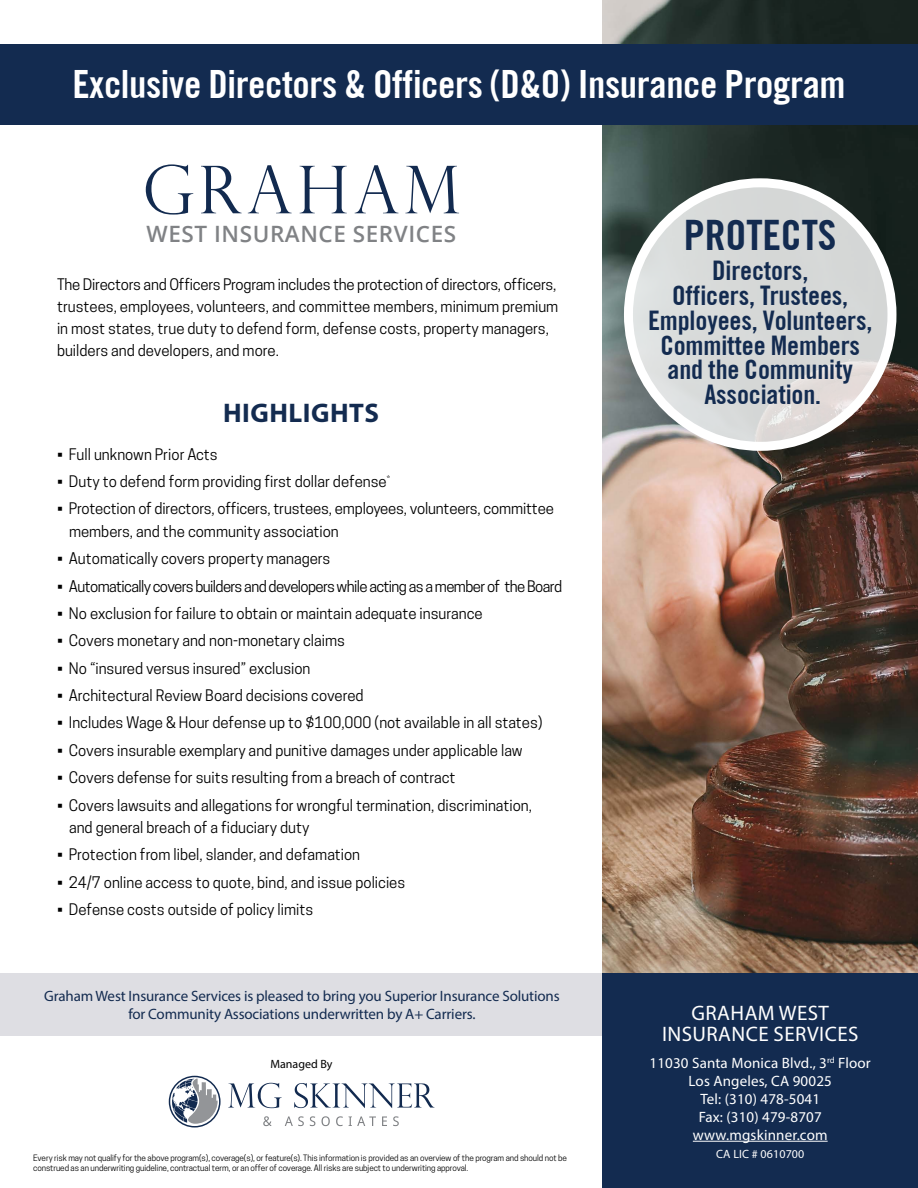
<style>
.page{position:relative;width:918px;height:1188px;background:#fff}
.page>*{position:absolute;margin:0;border:0;box-sizing:border-box;transform-origin:0 0}
.t1{font:300 66px "Perpetua Titling";letter-spacing:.075em;color:#122a4f}
.t2{font:700 42px "Traditionell Sans";letter-spacing:-.005em;color:#132b50}
.t3{font:700 39px "Traditionell Sans";letter-spacing:-.01em;color:#fff}
.t4{font:700 27px/24.8px "Traditionell Sans";letter-spacing:-.005em;color:#132b50;text-align:center}
.t5{font:700 27px "Myriad Pro";letter-spacing:.02em;color:#132b50}
.t6{font:600 22.5px "Open Sans";letter-spacing:.025em;color:#808285}
.t7{font:21px/21px "Myriad Pro";letter-spacing:.02em;color:#fff;text-align:center}
.t8{font:15px/21.8px "Cooper Hewitt";color:#000}
.t9{font:15px/18px "Myriad Pro";letter-spacing:-.01em;color:#132b50;text-align:center}
.t10{font:15px/18px "Myriad Pro";letter-spacing:.01em;color:#fff;text-align:center}
.t11{font:15px "Cooper Hewitt";letter-spacing:-.04em;color:#000}
.t12{font:12px "Myriad Pro";letter-spacing:.01em;color:#fff}
.t13{font:12px "Myriad Pro";color:#000}
.t14{font:8.25px/9.9px "Cooper Hewitt";letter-spacing:-.01em;color:#000}
</style>
<div class="page">
<div style="left:1px;top:973px;width:612px;height:63px;background:#dedee3"></div>
<svg style="left:228px;top:1083px;width:54px;height:25px"></svg>
<svg style="left:294px;top:1083px;width:141px;height:25px"></svg>
<svg style="left:169px;top:1076px;width:52px;height:52px"></svg>
<svg style="left:263px;top:1116px;width:9px;height:10px"></svg>
<svg style="left:285px;top:1116px;width:19px;height:10px"></svg>
<svg style="left:310px;top:1116px;width:5px;height:10px"></svg>
<svg style="left:322px;top:1116px;width:8px;height:10px"></svg>
<svg style="left:336px;top:1116px;width:7px;height:10px"></svg>
<svg style="left:349px;top:1116px;width:27px;height:10px"></svg>
<svg style="left:382px;top:1116px;width:5px;height:10px"></svg>
<svg style="left:393px;top:1116px;width:6px;height:10px"></svg>
<img style="left:602px;top:0;width:316px;height:973px">
<div style="left:0;top:44px;width:918px;height:80px;background:#132b50"></div>
<div style="left:602px;top:973px;width:316px;height:215px;background:#132b50"></div>
<hr style="left:693px;top:1141px;width:135px;height:1px;background:#fff">
<svg style="left:628px;top:183px;width:264px;height:263px;background:#dadcdb"></svg>
<div style="left:624px;top:178px;width:272px;height:273px;border:9px solid #fff;border-radius:50%"></div>
<h3 class="t3" style="left:72px;top:60px;width:775px">Exclusive Directors &amp; Officers (D&amp;O) Insurance Program</h3>
<h1 class="t1" style="left:142px;top:150px;width:320px">GRAHAM</h1>
<h3 class="t6" style="left:147px;top:218px;width:311px">WEST INSURANCE SERVICES</h3>
<p class="t8" style="left:57px;top:274px;width:503px">The Directors and Officers Program includes the protection of directors, officers, trustees, employees, volunteers, and committee members, minimum premium in most states, true duty to defend form, defense costs, property managers, builders and developers, and more.</p>
<h3 class="t5" style="left:223px;top:397px;width:157px">HIGHLIGHTS</h3>
<p class="t8" style="left:57px;top:443px;width:162px">• Full unknown Prior Acts</p>
<p class="t8" style="left:57px;top:470px;width:335px">• Duty to defend form providing first dollar defense<sup>*</sup></p>
<p class="t8" style="left:69px;top:497px;width:486px;line-height:22.5px;text-indent:-12px">• Protection of directors, officers, trustees, employees, volunteers, committee members, and the community association</p>
<p class="t8" style="left:57px;top:548px;width:275px">• Automatically covers property managers</p>
<p class="t11" style="left:57px;top:577px;width:507px">• Automatically covers builders and developers while acting as a member of the Board</p>
<p class="t8" style="left:57px;top:602px;width:427px">• No exclusion for failure to obtain or maintain adequate insurance</p>
<p class="t8" style="left:57px;top:630px;width:289px">• Covers monetary and non-monetary claims</p>
<p class="t8" style="left:57px;top:657px;width:255px">• No “insured versus insured” exclusion</p>
<p class="t8" style="left:57px;top:685px;width:308px">• Architectural Review Board decisions covered</p>
<p class="t8" style="left:57px;top:712px;width:487px">• Includes Wage &amp; Hour defense up to $100,000 (not available in all states)</p>
<p class="t8" style="left:57px;top:739px;width:467px">• Covers insurable exemplary and punitive damages under applicable law</p>
<p class="t8" style="left:57px;top:767px;width:400px">• Covers defense for suits resulting from a breach of contract</p>
<p class="t8" style="left:69px;top:794px;width:465px;line-height:22.5px;text-indent:-12px">• Covers lawsuits and allegations for wrongful termination, discrimination, and general breach of a fiduciary duty</p>
<p class="t8" style="left:57px;top:844px;width:305px">• Protection from libel, slander, and defamation</p>
<p class="t8" style="left:57px;top:871px;width:350px">• 24/7 online access to quote, bind, and issue policies</p>
<p class="t8" style="left:57px;top:899px;width:258px">• Defense costs outside of policy limits</p>
<p class="t9" style="left:44px;top:987px;width:517px">Graham West Insurance Services is pleased to bring you Superior Insurance Solutions for Community Associations underwritten by A+ Carriers.</p>
<p class="t13" style="left:270px;top:1057px;width:64px">Managed By</p>
<p class="t14" style="left:33px;top:1153px;width:535px">Every risk may not qualify for the above program(s), coverage(s), or feature(s). This information is provided as an overview of the program and should not be construed as an underwriting guideline, contractual term, or an offer of coverage. All risks are subject to underwriting approval.</p>
<h2 class="t2" style="left:684px;top:210px;width:154px">PROTECTS</h2>
<h3 class="t4" style="left:648px;top:258px;width:226px">Directors,<br>Officers, Trustees,<br>Employees, Volunteers,<br>Committee Members and the Community<br>Association.</h3>
<h3 class="t7" style="left:662px;top:1002px;width:198px">GRAHAM WEST<br>INSURANCE SERVICES</h3>
<p class="t10" style="left:650px;top:1053px;width:223px">11030 Santa Monica Blvd., 3<sup>rd</sup> Floor<br>Los Angeles, CA 90025<br>Tel: (310) 478-5041<br>Fax: (310) 479-8707 www.mgskinner.com</p>
<p class="t12" style="left:716px;top:1146px;width:90px">CA LIC # 0610700</p>
</div>
